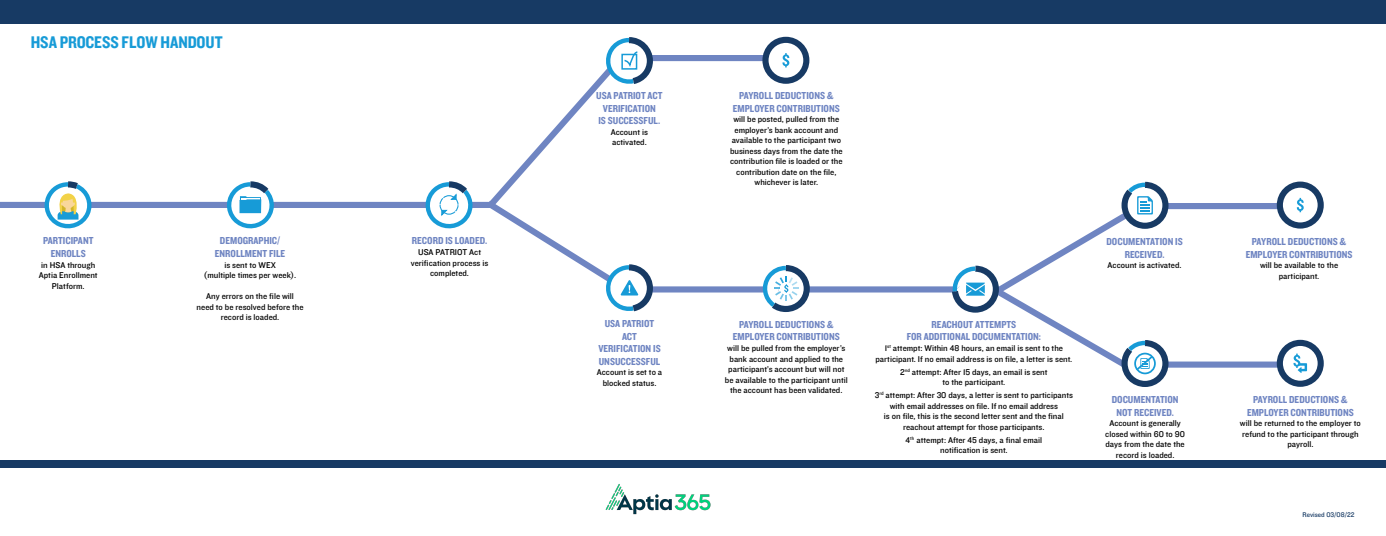
<style>
.page{position:relative;width:1386px;height:536px;background:#fff}
.page>*{position:absolute;margin:0;border:0;box-sizing:border-box;transform-origin:0 0}
.t1{font:17.5px "Knockout 50 Welterweight";letter-spacing:-.01em;color:#179bd7}
.t2{font:10.5px/12.6px "Knockout 50 Welterweight";color:#6f85c2;text-align:center}
.t3{font:8.75px/10.5px "Knockout 31 Junior Middlewt";color:#000;text-align:center}
.t4{font:7px "Knockout 31 Junior Middlewt";color:#173a64}
</style>
<div class="page">
<div style="left:0;top:0;width:1386px;height:24px;background:#173a64"></div>
<div style="left:0;top:202px;width:492px;height:6px;background:#6f85c2"></div>
<div style="left:648px;top:55px;width:140px;height:6px;background:#6f85c2"></div>
<div style="left:648px;top:286px;width:323px;height:6px;background:#6f85c2"></div>
<div style="left:1145px;top:203px;width:154px;height:6px;background:#6f85c2"></div>
<div style="left:1145px;top:361px;width:154px;height:6px;background:#6f85c2"></div>
<svg style="left:221px;top:181px;width:54px;height:48px"></svg>
<svg style="left:43px;top:181px;width:49px;height:48px"></svg>
<div style="left:0;top:461px;width:1386px;height:7px;background:#173a64"></div>
<svg style="left:765px;top:40px;width:41px;height:41px"></svg>
<div style="left:762px;top:37px;width:47px;height:47px;border:6px solid #173a64;border-radius:50%"></div>
<svg style="left:1280px;top:184px;width:41px;height:41px"></svg>
<div style="left:1277px;top:181px;width:47px;height:47px;border:6px solid #173a64;border-radius:50%"></div>
<svg style="left:1280px;top:343px;width:41px;height:40px"></svg>
<div style="left:1277px;top:339px;width:47px;height:47px;border:6px solid #173a64;border-radius:50%"></div>
<svg style="left:419px;top:181px;width:55px;height:48px"></svg>
<svg style="left:480px;top:37px;width:176px;height:275px"></svg>
<svg style="left:782px;top:53px;width:7px;height:14px"></svg>
<svg style="left:762px;top:265px;width:51px;height:47px"></svg>
<svg style="left:1297px;top:198px;width:7px;height:14px"></svg>
<svg style="left:1294px;top:353px;width:13px;height:20px"></svg>
<svg style="left:948px;top:181px;width:224px;height:206px"></svg>
<img style="left:605px;top:484px;width:106px;height:31px">
<h1 class="t1" style="left:31px;top:31px;width:193px">HSA PROCESS FLOW HANDOUT</h1>
<p class="t2" style="left:43px;top:234px;width:52px">PARTICIPANT<br>ENROLLS</p>
<p class="t3" style="left:39px;top:259px;width:60px">in HSA through<br>Aptia Enrollment<br>Platform.</p>
<p class="t2" style="left:215px;top:234px;width:72px">DEMOGRAPHIC/<br>ENROLLMENT FILE</p>
<p class="t3" style="left:204px;top:259px;width:94px">is sent to WEX<br>(multiple times per week).</p>
<p class="t3" style="left:197px;top:290px;width:108px">Any errors on the file will need to be resolved before the record is loaded.</p>
<p class="t2" style="left:412px;top:234px;width:77px">RECORD IS LOADED.</p>
<p class="t3" style="left:411px;top:246px;width:79px">USA PATRIOT Act verification process is completed.</p>
<p class="t2" style="left:596px;top:89px;width:68px">USA PATRIOT ACT<br>VERIFICATION<br>IS SUCCESSFUL.</p>
<p class="t3" style="left:611px;top:126px;width:39px;text-align:left">Account is activated.</p>
<p class="t2" style="left:598px;top:317px;width:64px">USA PATRIOT<br>ACT<br>VERIFICATION IS<br>UNSUCCESSFUL</p>
<p class="t3" style="left:597px;top:367px;width:67px">Account is set to a blocked status.</p>
<p class="t2" style="left:733px;top:89px;width:108px">PAYROLL DEDUCTIONS &amp;<br>EMPLOYER CONTRIBUTIONS</p>
<p class="t3" style="left:730px;top:113px;width:114px">will be posted, pulled from the employer’s bank account and available to the participant two business days from the date the contribution file is loaded or the contribution date on the file, whichever is later.</p>
<p class="t2" style="left:733px;top:317px;width:108px">PAYROLL DEDUCTIONS &amp;<br>EMPLOYER CONTRIBUTIONS</p>
<p class="t3" style="left:725px;top:342px;width:124px">will be pulled from the employer’s bank account and applied to the participant’s account but will not be available to the participant until the account has been validated.</p>
<p class="t2" style="left:907px;top:317px;width:136px">REACHOUT ATTEMPTS<br>FOR ADDITIONAL DOCUMENTATION:</p>
<p class="t3" style="left:875px;top:342px;width:198px">1<sup>st</sup> attempt: Within 48 hours, an email is sent to the participant. If no email address is on file, a letter is sent.</p>
<p class="t3" style="left:900px;top:366px;width:149px">2<sup>nd</sup> attempt: After 15 days, an email is sent to the participant.</p>
<p class="t3" style="left:875px;top:389px;width:200px">3<sup>rd</sup> attempt: After 30 days, a letter is sent to participants with email addresses on file. If no email address<br>is on file, this is the second letter sent and the final reachout attempt for those participants.</p>
<p class="t3" style="left:906px;top:434px;width:138px">4<sup>th</sup> attempt: After 45 days, a final email notification is sent.</p>
<p class="t2" style="left:1106px;top:235px;width:78px">DOCUMENTATION IS<br>RECEIVED.</p>
<p class="t3" style="left:1108px;top:259px;width:75px">Account is activated.</p>
<p class="t2" style="left:1112px;top:392px;width:68px">DOCUMENTATION<br>NOT RECEIVED.</p>
<p class="t3" style="left:1105px;top:417px;width:81px">Account is generally closed within 60 to 90 days from the date the record is loaded.</p>
<p class="t2" style="left:1246px;top:235px;width:108px">PAYROLL DEDUCTIONS &amp;<br>EMPLOYER CONTRIBUTIONS</p>
<p class="t3" style="left:1260px;top:259px;width:80px">will be available to the participant.</p>
<p class="t2" style="left:1247px;top:392px;width:108px">PAYROLL DEDUCTIONS &amp;<br>EMPLOYER CONTRIBUTIONS</p>
<p class="t3" style="left:1240px;top:417px;width:122px">will be returned to the employer to refund to the participant through payroll.</p>
<p class="t4" style="left:1303px;top:509px;width:53px">Revised 03/08/22</p>
</div>
